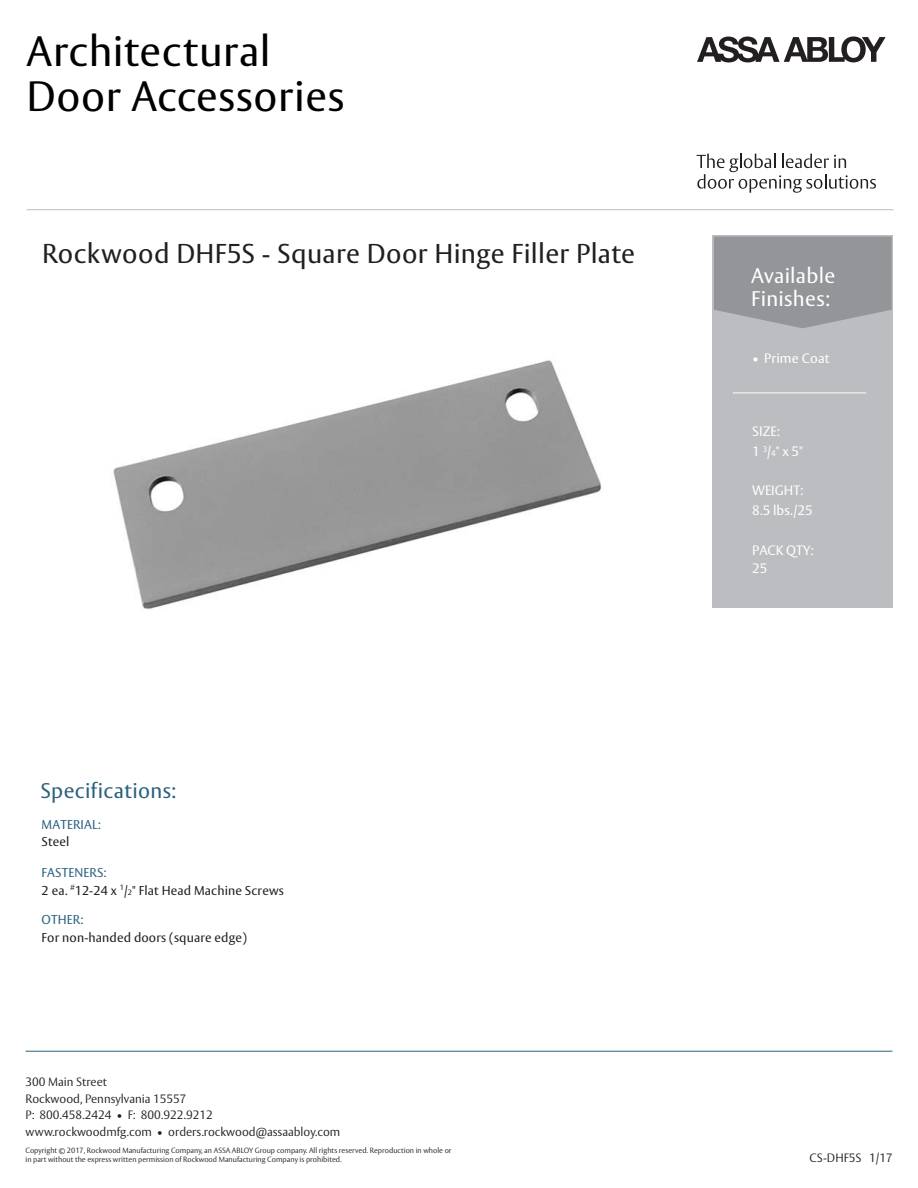
<style>
.page{position:relative;width:918px;height:1188px;background:#fff}
.page>*{position:absolute;margin:0;border:0;box-sizing:border-box;transform-origin:0 0}
.t1{font:42px/45.8px "ASSA Vesta";letter-spacing:.015em;color:#000}
.t2{font:27px "ASSA Vesta";letter-spacing:.01em;color:#231f20}
.t3{font:21px/22.5px "ASSA Vesta";letter-spacing:.015em;color:#fff}
.t4{font:21px "ASSA Vesta";letter-spacing:.015em;color:#2b627f}
.t5{font:13.5px/20.1px "ASSA Vesta";color:#fff}
.t6{font:12.75px/17.5px "ASSA Vesta";letter-spacing:.01em;color:#231f20}
.t7{font:12.75px "ASSA Vesta";letter-spacing:.01em;color:#2b627f}
.t8{font:300 12px/16.5px "ASSA Vesta";color:#231f20}
.t9{font:300 7.5px/9px "ASSA Vesta";color:#231f20}
.s1{color:#2b627f}
.s2{font-size:7.65px}
.s3{font-size:8.1px}
</style>
<div class="page">
<div style="left:713px;top:235px;width:180px;height:373px;background:#bcbdc0"></div>
<svg style="left:714px;top:237px;width:178px;height:91px;background:#97989b"></svg>
<hr style="left:26px;top:1051px;width:866px;height:1px;background:#2b627f">
<img style="left:113px;top:360px;width:489px;height:250px">
<hr style="left:733px;top:393px;width:133px;height:1px;background:#fff">
<svg style="left:697px;top:36px;width:189px;height:26px"></svg>
<svg style="left:697px;top:154px;width:179px;height:39px"></svg>
<hr style="left:27px;top:209px;width:867px;height:1px;background:#bcbdc0">
<h1 class="t1" style="left:27px;top:30px;width:319px">Architectural<br>Door Accessories</h1>
<h2 class="t2" style="left:42px;top:237px;width:595px">Rockwood DHF5S - Square Door Hinge Filler Plate</h2>
<h3 class="t4" style="left:41px;top:778px;width:137px">Specifications:</h3>
<h3 class="t7" style="left:42px;top:817px;width:61px">MATERIAL:</h3>
<h3 class="t6" style="left:42px;top:834px;width:29px">Steel</h3>
<h3 class="t6" style="left:42px;top:864px;width:244px"><span class="s1">FASTENERS:<br></span>2 ea. <sup>#</sup>12-24 x <sup>1</sup>/<span class="s2">2</span>" Flat Head Machine Screws</h3>
<h3 class="t7" style="left:42px;top:912px;width:43px">OTHER:</h3>
<h3 class="t6" style="left:42px;top:929px;width:207px">For non-handed doors (square edge)</h3>
<h3 class="t3" style="left:751px;top:265px;width:86px">Available<br>Finishes:</h3>
<h3 class="t5" style="left:752px;top:349px;width:79px">• Prime Coat</h3>
<h3 class="t5" style="left:752px;top:422px;width:52px">SIZE:<br>1 <sup>3</sup>/<span class="s3">4</span>" x 5"</h3>
<h3 class="t5" style="left:752px;top:480px;width:62px">WEIGHT:<br>8.5 lbs./25</h3>
<h3 class="t5" style="left:752px;top:542px;width:63px;line-height:18px">PACK QTY:<br>25</h3>
<h3 class="t8" style="left:26px;top:1074px;width:316px">300 Main Street<br>Rockwood, Pennsylvania 15557<br>P: 800.458.2424 • F: 800.922.9212 www.rockwoodmfg.com • orders.rockwood@assaabloy.com</h3>
<p class="t9" style="left:26px;top:1147px;width:428px">Copyright © 2017, Rockwood Manufacturing Company, an ASSA ABLOY Group company. All rights reserved. Reproduction in whole or in part without the express written permission of Rockwood Manufacturing Company is prohibited.</p>
<h3 class="t8" style="left:809px;top:1151px;width:85px">CS-DHF5S 1/17</h3>
</div>
